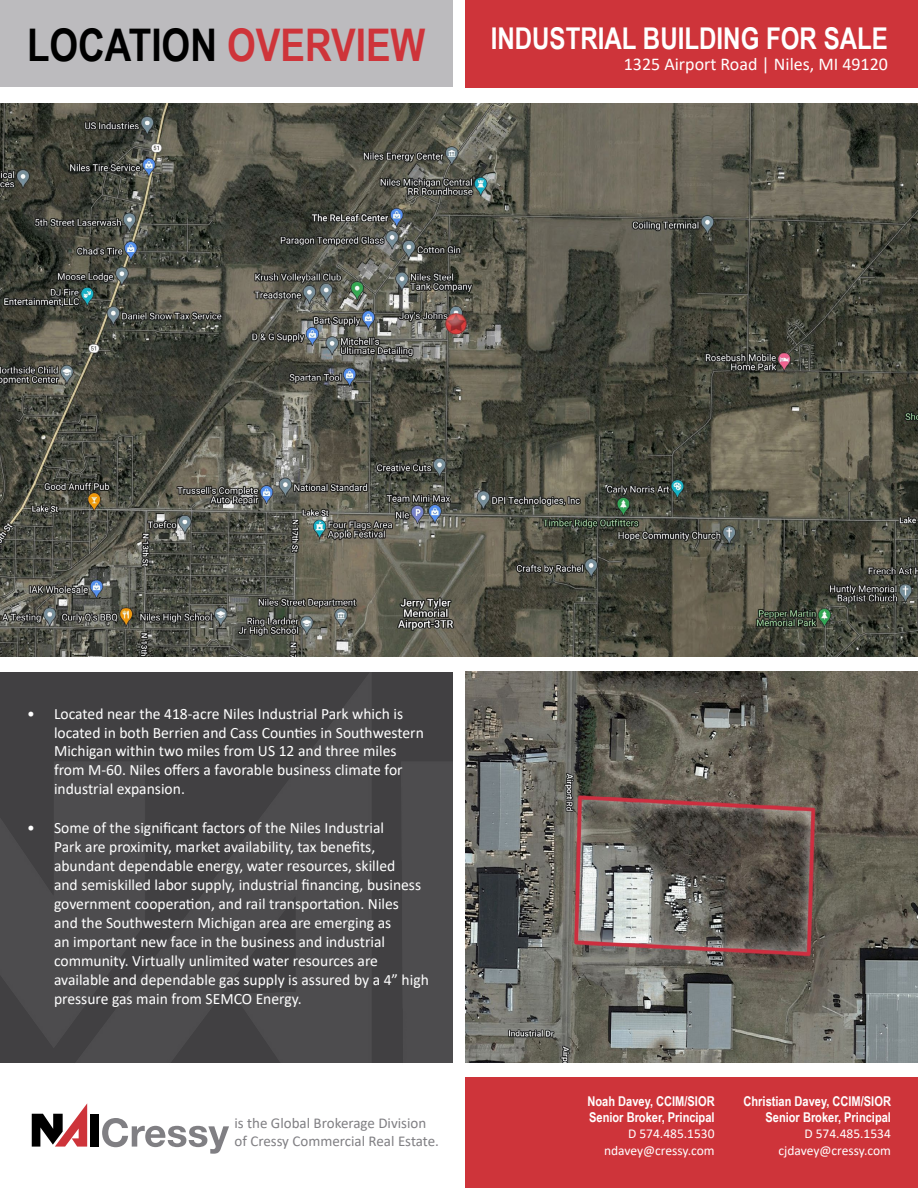
<style>
.page{position:relative;width:918px;height:1188px;background:#fff}
.page>*{position:absolute;margin:0;border:0;box-sizing:border-box;transform-origin:0 0}
.t1{font:700 45px "Arial Narrow";color:#000}
.t2{font:700 30px "Arial Narrow";color:#fff}
.t3{font:18px "Calibri";color:#fff}
.t4{font:15.75px/18.9px "Calibri";color:#fff}
.t5{font:15px/18px "Calibri";color:#807f83}
.t6{font:700 13.5px/16.2px "Arial Narrow";color:#fff}
.t7{font:13.5px/16.2px "Calibri";color:#fff;text-align:right}
.s1{color:#ce343a}
</style>
<div class="page">
<div style="left:466px;top:1078px;width:452px;height:110px;background:#ce343a"></div>
<div style="left:90px;top:1114px;width:9px;height:33px;background:#000"></div>
<svg style="left:32px;top:1103px;width:55px;height:44px"></svg>
<svg style="left:102px;top:1118px;width:127px;height:36px"></svg>
<div style="left:466px;top:0;width:452px;height:87px;background:#ce343a"></div>
<img style="left:0;top:672px;width:452px;height:391px">
<img style="left:0;top:104px;width:918px;height:553px">
<img style="left:466px;top:672px;width:452px;height:391px">
<div style="left:0;top:0;width:452px;height:87px;background:#bcbbbe"></div>
<h1 class="t1" style="left:27px;top:11px;width:400px">LOCATION <span class="s1">OVERVIEW</span></h1>
<h2 class="t2" style="left:491px;top:16px;width:399px">INDUSTRIAL BUILDING FOR SALE</h2>
<p class="t3" style="left:624px;top:52px;width:266px">1325 Airport Road | Niles, MI 49120</p>
<p class="t4" style="left:54px;top:704px;width:371px;text-indent:-27px">• Located near the 418-acre Niles Industrial Park which is located in both Berrien and Cass Counties in Southwestern Michigan within two miles from US 12 and three miles from M-60. Niles offers a favorable business climate for industrial expansion.</p>
<p class="t4" style="left:54px;top:818px;width:376px;text-indent:-27px">• Some of the significant factors of the Niles Industrial<br>Park are proximity, market availability, tax benefits, abundant dependable energy, water resources, skilled<br>and semiskilled labor supply, industrial financing, business government cooperation, and rail transportation. Niles<br>and the Southwestern Michigan area are emerging as<br>an important new face in the business and industrial community. Virtually unlimited water resources are available and dependable gas supply is assured by a 4” high pressure gas main from SEMCO Energy.</p>
<p class="t5" style="left:234px;top:1114px;width:206px">is the Global Brokerage Division of Cressy Commercial Real Estate.</p>
<p class="t6" style="left:588px;top:1092px;width:129px">Noah Davey, CCIM/SIOR<br>Senior Broker, Principal</p>
<p class="t7" style="left:604px;top:1125px;width:112px">D 574.485.1530 ndavey@cressy.com</p>
<p class="t6" style="left:744px;top:1092px;width:149px;text-align:right">Christian Davey, CCIM/SIOR<br>Senior Broker, Principal</p>
<p class="t7" style="left:779px;top:1125px;width:114px">D 574.485.1534 cjdavey@cressy.com</p>
</div>
